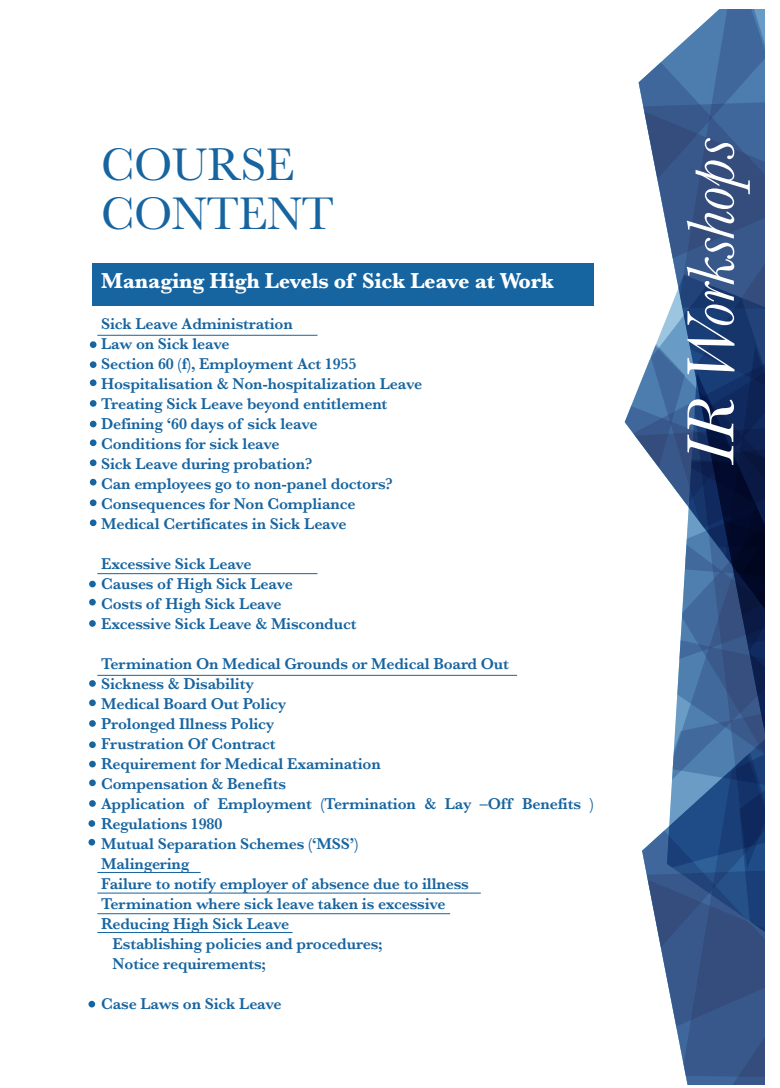
<style>
.page{position:relative;width:780px;height:1088px;background:#fff}
.page>*{position:absolute;margin:0;border:0;box-sizing:border-box;transform-origin:0 0}
.t1{font:italic 69.25px "Baskerville";letter-spacing:-.01em;color:#fff}
.t2{font:47.5px/48.8px "Baskerville";letter-spacing:-.01em;color:#1664a0}
.t3{font:700 22.5px "Baskerville";letter-spacing:-.01em;color:#fff}
.t4{font:600 16.25px/20px "Baskerville";letter-spacing:-.01em;color:#1664a0}
</style>
<div class="page">
<div style="left:92px;top:263px;width:501px;height:42px;background:#1664a0"></div>
<svg style="left:688px;top:9px;width:76px;height:28px"></svg>
<svg style="left:624px;top:37px;width:140px;height:1048px"></svg>
<svg style="left:624px;top:489px;width:140px;height:311px"></svg>
<div style="left:90px;top:341px;width:6px;height:7px;background:#1664a0;border-radius:50%"></div>
<div style="left:90px;top:361px;width:6px;height:7px;background:#1664a0;border-radius:50%"></div>
<div style="left:90px;top:379px;width:6px;height:7px;background:#1664a0;border-radius:50%"></div>
<div style="left:90px;top:400px;width:6px;height:7px;background:#1664a0;border-radius:50%"></div>
<svg style="left:90px;top:421px;width:6px;height:6px"></svg>
<div style="left:90px;top:439px;width:6px;height:7px;background:#1664a0;border-radius:50%"></div>
<div style="left:90px;top:459px;width:6px;height:7px;background:#1664a0;border-radius:50%"></div>
<svg style="left:90px;top:479px;width:6px;height:6px"></svg>
<div style="left:90px;top:499px;width:6px;height:7px;background:#1664a0;border-radius:50%"></div>
<div style="left:90px;top:519px;width:6px;height:7px;background:#1664a0;border-radius:50%"></div>
<div style="left:89px;top:599px;width:7px;height:6px;background:#1664a0;border-radius:50%"></div>
<div style="left:89px;top:620px;width:7px;height:7px;background:#1664a0;border-radius:50%"></div>
<div style="left:89px;top:581px;width:7px;height:6px;background:#1664a0;border-radius:50%"></div>
<div style="left:89px;top:680px;width:7px;height:7px;background:#1664a0;border-radius:50%"></div>
<div style="left:89px;top:699px;width:7px;height:7px;background:#1664a0;border-radius:50%"></div>
<div style="left:89px;top:720px;width:7px;height:7px;background:#1664a0;border-radius:50%"></div>
<div style="left:89px;top:741px;width:7px;height:7px;background:#1664a0;border-radius:50%"></div>
<div style="left:89px;top:761px;width:7px;height:6px;background:#1664a0;border-radius:50%"></div>
<div style="left:89px;top:779px;width:7px;height:7px;background:#1664a0;border-radius:50%"></div>
<div style="left:89px;top:800px;width:7px;height:7px;background:#1664a0;border-radius:50%"></div>
<div style="left:88px;top:820px;width:7px;height:7px;background:#1664a0;border-radius:50%"></div>
<div style="left:88px;top:839px;width:7px;height:6px;background:#1664a0;border-radius:50%"></div>
<div style="left:88px;top:1001px;width:7px;height:6px;background:#1664a0;border-radius:50%"></div>
<hr style="left:97px;top:335px;width:220px;height:1px;background:#1664a0">
<hr style="left:97px;top:573px;width:220px;height:1px;background:#1664a0">
<hr style="left:97px;top:675px;width:420px;height:1px;background:#1664a0">
<hr style="left:97px;top:893px;width:384px;height:1px;background:#1664a0">
<hr style="left:97px;top:872px;width:104px;height:1px;background:#1664a0">
<hr style="left:97px;top:913px;width:353px;height:1px;background:#1664a0">
<hr style="left:97px;top:932px;width:195px;height:1px;background:#1664a0">
<h2 class="t2" style="left:101px;top:141px;width:234px">COURSE<br>CONTENT</h2>
<h3 class="t3" style="left:101px;top:265px;width:454px">Managing High Levels of Sick Leave at Work</h3>
<p class="t4" style="left:101px;top:314px;width:322px">Sick Leave Administration<br>Law on Sick leave<br>Section 60 (f), Employment Act 1955<br>Hospitalisation &amp; Non-hospitalization Leave<br>Treating Sick Leave beyond entitlement<br>Defining ‘60 days of sick leave<br>Conditions for sick leave<br>Sick Leave during probation?<br>Can employees go to non-panel doctors?<br>Consequences for Non Compliance<br>Medical Certificates in Sick Leave</p>
<p class="t4" style="left:101px;top:554px;width:257px">Excessive Sick Leave<br>Causes of High Sick Leave<br>Costs of High Sick Leave<br>Excessive Sick Leave &amp; Misconduct</p>
<p class="t4" style="left:101px;top:654px;width:409px">Termination On Medical Grounds or Medical Board Out</p>
<p class="t4" style="left:101px;top:674px;width:154px">Sickness &amp; Disability</p>
<p class="t4" style="left:101px;top:694px;width:187px">Medical Board Out Policy</p>
<p class="t4" style="left:101px;top:714px;width:175px">Prolonged Illness Policy</p>
<p class="t4" style="left:101px;top:734px;width:176px">Frustration Of Contract</p>
<p class="t4" style="left:101px;top:754px;width:281px">Requirement for Medical Examination</p>
<p class="t4" style="left:101px;top:774px;width:186px">Compensation &amp; Benefits</p>
<p class="t4" style="left:101px;top:794px;width:494px">Application of Employment (Termination &amp; Lay –Off Benefits )</p>
<p class="t4" style="left:101px;top:814px;width:123px">Regulations 1980</p>
<p class="t4" style="left:101px;top:834px;width:259px">Mutual Separation Schemes (‘MSS’)</p>
<p class="t4" style="left:101px;top:854px;width:90px">Malingering</p>
<p class="t4" style="left:101px;top:874px;width:369px">Failure to notify employer of absence due to illness</p>
<p class="t4" style="left:101px;top:894px;width:346px">Termination where sick leave taken is excessive</p>
<p class="t4" style="left:101px;top:914px;width:190px">Reducing High Sick Leave</p>
<p class="t4" style="left:113px;top:934px;width:272px">Establishing policies and procedures;</p>
<p class="t4" style="left:113px;top:954px;width:155px">Notice requirements;</p>
<p class="t4" style="left:101px;top:994px;width:182px">Case Laws on Sick Leave</p>
<h1 class="t1" style="left:664px;top:464px;width:327px;rotate:-90deg">IR Workshops</h1>
</div>
